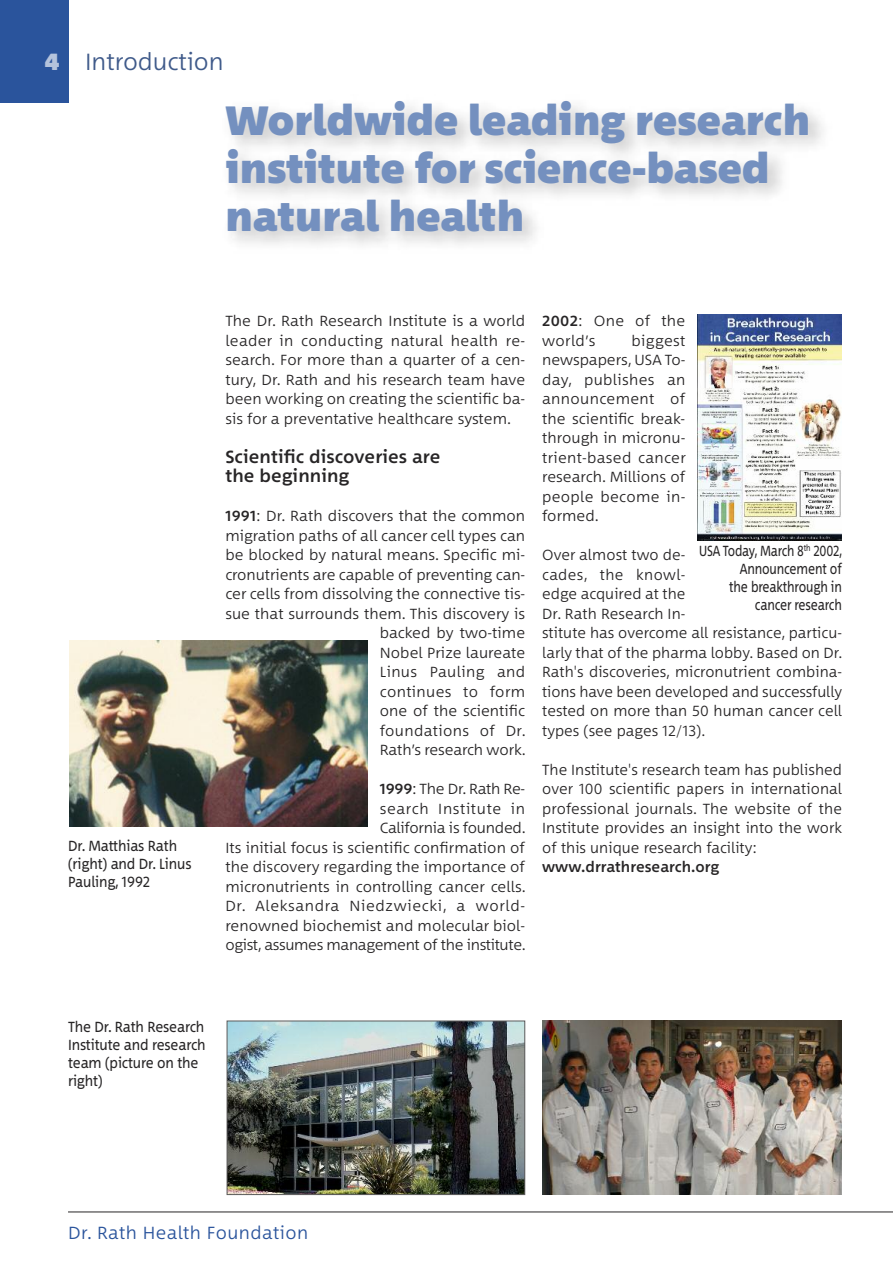
<style>
.page{position:relative;width:893px;height:1263px;background:#fff}
.page>*{position:absolute;margin:0;border:0;box-sizing:border-box;transform-origin:0 0}
.t1{font:900 42px/48px "Between 2";color:#7490bf}
.t2{font:300 24px "Between 2";color:#3f5a8a}
.t3{font:500 18px/19.5px "Between 2";letter-spacing:.005em;color:#272526}
.t4{font:300 18px "Between 2";letter-spacing:.025em;color:#2a549c}
.t5{font:300 15px/19.5px "Between 2";letter-spacing:.005em;color:#272526;text-align:justify}
.t6{font:15px/18px "Between 2";letter-spacing:-.01em;color:#272526;scale:.9 1}
.t7{font:15px/18px "Between 2";letter-spacing:-.01em;color:#272526;text-align:right;scale:.78 1}
.t8{font:500 15px "Between 2";letter-spacing:.005em;color:#272526}
.t9{font:300 15px/19.5px "Between 2";letter-spacing:.025em;color:#272526}
.s1{font-weight:900;color:#b4c3dc}
.s2{font-weight:500}
</style>
<div class="page">
<div style="left:0;top:0;width:68px;height:102px;background:#2a549c"></div>
<hr style="left:68px;top:1211px;width:825px;height:1px;background:#272526">
<img style="left:229px;top:106px;width:613px;height:209px">
<img style="left:229px;top:1022px;width:294px;height:171px">
<div style="left:227px;top:1020px;width:298px;height:175px;border:1px solid #5d5c5c"></div>
<img style="left:69px;top:640px;width:299px;height:187px">
<img style="left:697px;top:315px;width:145px;height:225px">
<img style="left:542px;top:1020px;width:300px;height:175px">
<h2 class="t2" style="left:45px;top:46px;width:180px"><span class="s1">4</span> Introduction</h2>
<h1 class="t1" style="left:225px;top:96px;width:586px">Worldwide leading research institute for science-based natural health</h1>
<p class="t6" style="left:68px;top:837px;width:139px">Dr. Matthias Rath (right) and Dr. Linus<br>Pauling, 1992</p>
<p class="t5" style="left:225px;top:311px;width:301px">The Dr. Rath Research Institute is a world leader in conducting natural health re&shy;search. For more than a quarter of a cen&shy;tury, Dr. Rath and his research team have been working on creating the scientific ba&shy;sis for a preventative healthcare system.</p>
<p class="t3" style="left:225px;top:446px;width:217px">Scientific discoveries are the beginning</p>
<p class="t5" style="left:225px;top:506px;width:302px;text-align:right"><span class="s2">1991</span>: Dr. Rath discovers that the common migration paths of all cancer cell types can be blocked by natural means. Specific mi&shy;cronutrients are capable of preventing can&shy;cer cells from dissolving the connective tis&shy;sue that surrounds them. This discovery is backed by two-time<br>Nobel Prize laureate<br>Linus Pauling and<br>continues to form<br>one of the scientific<br>foundations of Dr.<br>Rath’s research work.</p>
<p class="t5" style="left:225px;top:779px;width:302px;text-align:right"><span class="s2">1999</span>: The Dr. Rath Re-<br>search Institute in<br>California is founded.<br>Its initial focus is scientific confirmation of the discovery regarding the importance of micronutrients in controlling cancer cells.<br>Dr. Aleksandra Niedzwiecki, a world&shy;renowned biochemist and molecular biol&shy;ogist, assumes management of the institute.</p>
<p class="t9" style="left:542px;top:311px;width:145px"><span class="s2">2002</span>: One of the world’s</p>
<p class="t5" style="left:542px;top:331px;width:145px;text-indent:89px">biggest newspapers, USA To&shy;day, publishes an announcement of the scientific break&shy;through in micronu&shy;trient-based cancer research. Millions of people become in&shy;formed.</p>
<p class="t5" style="left:542px;top:545px;width:302px;text-align:left">Over almost two de-<br>cades, the knowl-<br>edge acquired at the<br>Dr. Rath Research In-<br>stitute has overcome all resistance, particu&shy;larly that of the pharma lobby. Based on Dr.<br>Rath's discoveries, micronutrient combina&shy;tions have been developed and successfully tested on more than 50 human cancer cell types (see pages 12/13).</p>
<p class="t5" style="left:542px;top:760px;width:301px">The Institute's research team has published over 100 scientific papers in international professional journals. The website of the Institute provides an insight into the work of this unique research facility:</p>
<p class="t8" style="left:542px;top:858px;width:179px">www.drrathresearch.org</p>
<p class="t7" style="left:699px;top:541px;width:185px">USA Today, March 8<sup>th</sup> 2002,<br>Announcement of<br>the breakthrough in cancer research</p>
<p class="t6" style="left:68px;top:1018px;width:154px">The Dr. Rath Research<br>Institute and research team (picture on the right)</p>
<p class="t4" style="left:68px;top:1221px;width:242px">Dr. Rath Health Foundation</p>
</div>
